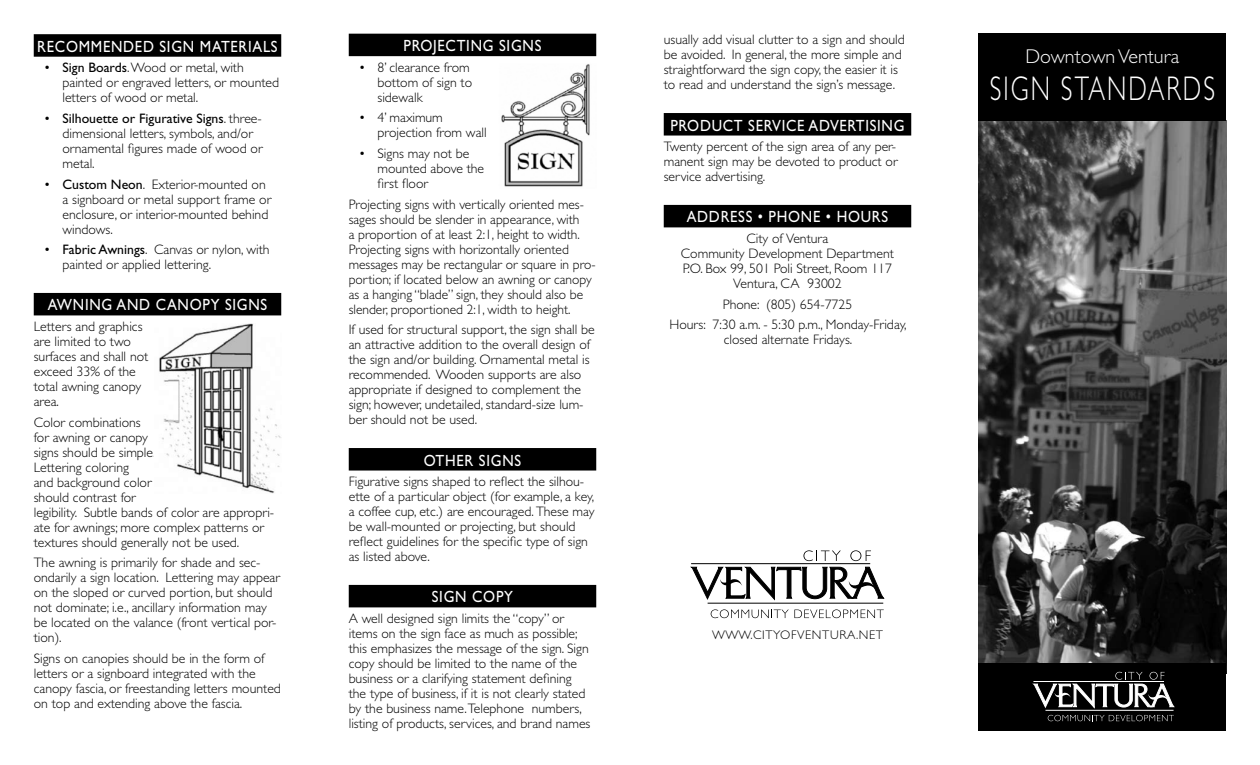
<style>
.page{position:relative;width:1260px;height:765px;background:#fff}
.page>*{position:absolute;margin:0;border:0;box-sizing:border-box;transform-origin:0 0}
.t1{font:300 34.38px "Gill Sans";letter-spacing:.08em;color:#fff;scale:.73 1}
.t2{font:300 20px "Gill Sans";color:#fff}
.t3{font:16.25px "Gill Sans";letter-spacing:.05em;color:#fff;scale:.9 1}
.t4{font:300 13.75px/15px "Gill Sans";color:#000}
.t5{font:300 12.5px "Gill Sans";letter-spacing:.05em;color:#000}
.s1{font-weight:400}
</style>
<div class="page">
<img style="left:501px;top:64px;width:89px;height:123px">
<div style="left:34px;top:34px;width:247px;height:23px;background:#000"></div>
<div style="left:34px;top:293px;width:247px;height:22px;background:#000"></div>
<img style="left:979px;top:121px;width:247px;height:543px">
<div style="left:979px;top:34px;width:247px;height:87px;background:#000"></div>
<div style="left:979px;top:664px;width:247px;height:67px;background:#000"></div>
<hr style="left:1045px;top:710px;width:129px;height:1px;background:#fff">
<svg style="left:1033px;top:672px;width:141px;height:36px"></svg>
<svg style="left:1048px;top:715px;width:126px;height:6px"></svg>
<div style="left:349px;top:34px;width:247px;height:22px;background:#000"></div>
<div style="left:349px;top:448px;width:247px;height:23px;background:#000"></div>
<div style="left:349px;top:585px;width:247px;height:22px;background:#000"></div>
<img style="left:159px;top:324px;width:122px;height:169px">
<div style="left:664px;top:113px;width:247px;height:23px;background:#000"></div>
<div style="left:664px;top:205px;width:247px;height:22px;background:#000"></div>
<svg style="left:803px;top:550px;width:38px;height:11px"></svg>
<svg style="left:850px;top:550px;width:21px;height:11px"></svg>
<hr style="left:691px;top:563px;width:179px;height:1px;background:#000">
<hr style="left:708px;top:603px;width:175px;height:1px;background:#000">
<svg style="left:691px;top:567px;width:193px;height:33px"></svg>
<svg style="left:711px;top:609px;width:173px;height:9px"></svg>
<p class="t3" style="left:37px;top:37px;width:269px">RECOMMENDED SIGN MATERIALS</p>
<p class="t4" style="left:62px;top:60px;width:218px;text-indent:-19px">• <span class="s1">Sign Boards</span>.Wood or metal, with painted or engraved letters, or mounted letters of wood or metal.</p>
<p class="t4" style="left:62px;top:111px;width:202px;text-indent:-19px">• <span class="s1">Silhouette or Figurative Signs</span>. three&shy;dimensional letters, symbols, and/or ornamental figures made of wood or metal.</p>
<p class="t4" style="left:62px;top:177px;width:210px;text-indent:-19px">• <span class="s1">Custom Neon</span>. Exterior-mounted on a signboard or metal support frame or enclosure, or interior-mounted behind windows.</p>
<p class="t4" style="left:62px;top:242px;width:209px;text-indent:-19px">• <span class="s1">Fabric Awnings</span>. Canvas or nylon, with painted or applied lettering.</p>
<p class="t3" style="left:48px;top:296px;width:246px">AWNING AND CANOPY SIGNS</p>
<p class="t4" style="left:34px;top:319px;width:116px">Letters and graphics are limited to two surfaces and shall not exceed 33% of the total awning canopy area.</p>
<p class="t4" style="left:34px;top:415px;width:242px">Color combinations<br>for awning or canopy<br>signs should be simple.<br>Lettering coloring<br>and background color<br>should contrast for<br>legibility. Subtle bands of color are appropri&shy;ate for awnings; more complex patterns or textures should generally not be used.</p>
<p class="t4" style="left:34px;top:555px;width:248px">The awning is primarily for shade and sec&shy;ondarily a sign location. Lettering may appear on the sloped or curved portion, but should not dominate; i.e., ancillary information may be located on the valance (front vertical por&shy;tion).</p>
<p class="t4" style="left:34px;top:651px;width:249px">Signs on canopies should be in the form of letters or a signboard integrated with the canopy fascia, or freestanding letters mounted on top and extending above the fascia.</p>
<p class="t3" style="left:404px;top:36px;width:155px">PROJECTING SIGNS</p>
<p class="t4" style="left:378px;top:60px;width:96px;text-indent:-19px">• 8’ clearance from bottom of sign to sidewalk</p>
<p class="t4" style="left:378px;top:110px;width:111px;text-indent:-19px">• 4’ maximum projection from wall</p>
<p class="t4" style="left:378px;top:146px;width:108px;text-indent:-19px">• Signs may not be mounted above the first floor</p>
<p class="t4" style="left:349px;top:197px;width:249px">Projecting signs with vertically oriented mes&shy;sages should be slender in appearance, with<br>a proportion of at least 2:1, height to width.<br>Projecting signs with horizontally oriented messages may be rectangular or square in pro&shy;portion; if located below an awning or canopy as a hanging “blade” sign, they should also be slender, proportioned 2:1, width to height.</p>
<p class="t4" style="left:349px;top:322px;width:248px">If used for structural support, the sign shall be an attractive addition to the overall design of the sign and/or building. Ornamental metal is recommended. Wooden supports are also appropriate if designed to complement the sign; however, undetailed, standard-size lum&shy;ber should not be used.</p>
<p class="t3" style="left:424px;top:451px;width:110px">OTHER SIGNS</p>
<p class="t4" style="left:349px;top:474px;width:247px">Figurative signs shaped to reflect the silhou&shy;ette of a particular object (for example, a key, a coffee cup, etc.) are encouraged. These may be wall-mounted or projecting, but should reflect guidelines for the specific type of sign as listed above.</p>
<p class="t3" style="left:432px;top:588px;width:92px">SIGN COPY</p>
<p class="t4" style="left:349px;top:611px;width:243px">A well designed sign limits the “copy” or items on the sign face as much as possible; this emphasizes the message of the sign. Sign copy should be limited to the name of the business or a clarifying statement defining the type of business, if it is not clearly stated by the business name.Telephone numbers, listing of products, services, and brand names</p>
<p class="t4" style="left:664px;top:32px;width:243px">usually add visual clutter to a sign and should be avoided. In general, the more simple and straightforward the sign copy, the easier it is to read and understand the sign’s message.</p>
<p class="t3" style="left:670px;top:116px;width:262px">PRODUCT SERVICE ADVERTISING</p>
<p class="t4" style="left:664px;top:139px;width:235px;text-align:justify">Twenty percent of the sign area of any per&shy;manent sign may be devoted to product or service advertising.</p>
<p class="t3" style="left:687px;top:208px;width:225px">ADDRESS • PHONE • HOURS</p>
<p class="t4" style="left:681px;top:231px;width:215px;text-align:center">City of Ventura<br>Community Development Department<br>P.O. Box 99, 501 Poli Street, Room 117<br>Ventura, CA 93002</p>
<p class="t4" style="left:669px;top:294px;width:239px;line-height:20.6px;text-align:center">Phone: (805) 654-7725<br>Hours: 7:30 a.m. - 5:30 p.m., Monday-Friday,</p>
<p class="t4" style="left:724px;top:332px;width:130px">closed alternate Fridays.</p>
<p class="t5" style="left:712px;top:628px;width:173px">WWW.CITYOFVENTURA.NET</p>
<h2 class="t2" style="left:1025px;top:45px;width:156px">DowntownVentura</h2>
<h1 class="t1" style="left:990px;top:70px;width:310px">SIGN STANDARDS</h1>
</div>
